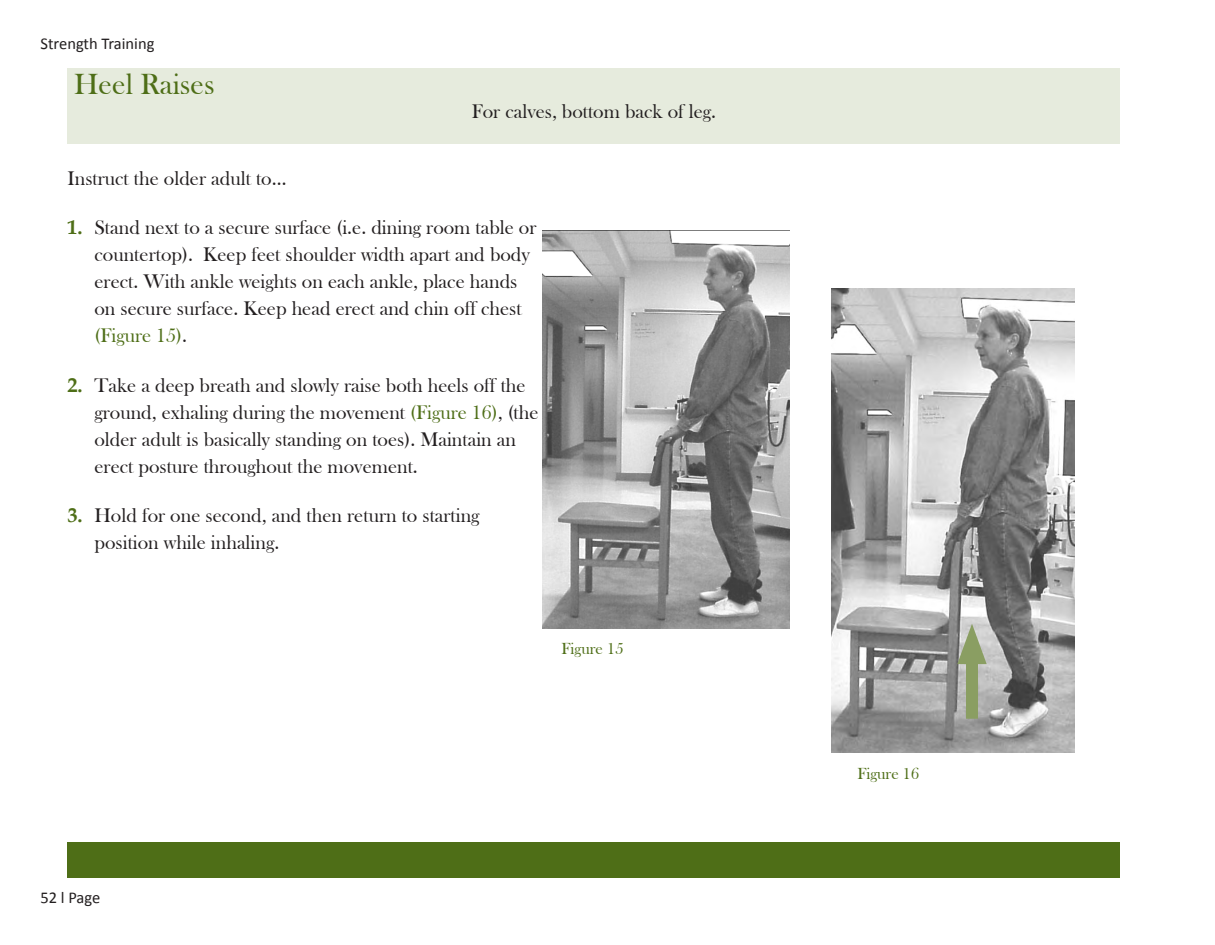
<style>
.page{position:relative;width:1215px;height:945px;background:#fff}
.page>*{position:absolute;margin:0;border:0;box-sizing:border-box;transform-origin:0 0}
.Body_Text_wrd_1{font:30px "Baskerville Old Face";color:#4e6e17}
.Body_Text_wrd_1-2{font:20.25px/27px "Baskerville Old Face";color:#231f20}
.t1{font:16.5px "Calibri";color:#231f20}
.t2{font:16.5px "Baskerville Old Face";color:#4e6e17}
.s1{font-family:"Book Antiqua";font-weight:700;color:#4e6e17}
.s2{color:#4e6e17}
</style>
<div class="page">
<div style="left:68px;top:842px;width:1052px;height:36px;background:#4e6e17"></div>
<div style="left:68px;top:68px;width:1052px;height:76px;background:#e6ebdd"></div>
<img style="left:542px;top:231px;width:248px;height:398px">
<img style="left:832px;top:289px;width:242px;height:464px">
<div style="left:966px;top:647px;width:12px;height:72px;background:#8a9e62"></div>
<svg style="left:957px;top:624px;width:30px;height:40px"></svg>
<p class="t1" style="left:40px;top:33px;width:115px">Strength Training</p>
<p class="Body_Text_wrd_1" style="left:74px;top:68px;width:142px">Heel Raises</p>
<p class="Body_Text_wrd_1-2" style="left:472px;top:99px;width:246px">For calves, bottom back of leg.</p>
<p class="Body_Text_wrd_1-2" style="left:68px;top:165px;width:221px">Instruct the older adult to…</p>
<p class="Body_Text_wrd_1-2" style="left:94px;top:215px;width:443px;text-indent:-27px"><span class="s1">1.</span> Stand next to a secure surface (i.e. dining room table or countertop). Keep feet shoulder width apart and body erect. With ankle weights on each ankle, place hands on secure surface. Keep head erect and chin off chest <span class="s2">(Figure 15)</span>.</p>
<p class="Body_Text_wrd_1-2" style="left:94px;top:372px;width:446px;text-indent:-27px"><span class="s1">2.</span> Take a deep breath and slowly raise both heels off the ground, exhaling during the movement <span class="s2">(Figure 16)</span>, (the older adult is basically standing on toes). Maintain an erect posture throughout the movement.</p>
<p class="Body_Text_wrd_1-2" style="left:94px;top:502px;width:387px;text-indent:-27px"><span class="s1">3.</span> Hold for one second, and then return to starting position while inhaling.</p>
<p class="t2" style="left:562px;top:639px;width:64px">Figure 15</p>
<p class="t1" style="left:40px;top:887px;width:61px">52 l Page</p>
<p class="t2" style="left:857px;top:764px;width:63px">Figure 16</p>
</div>
